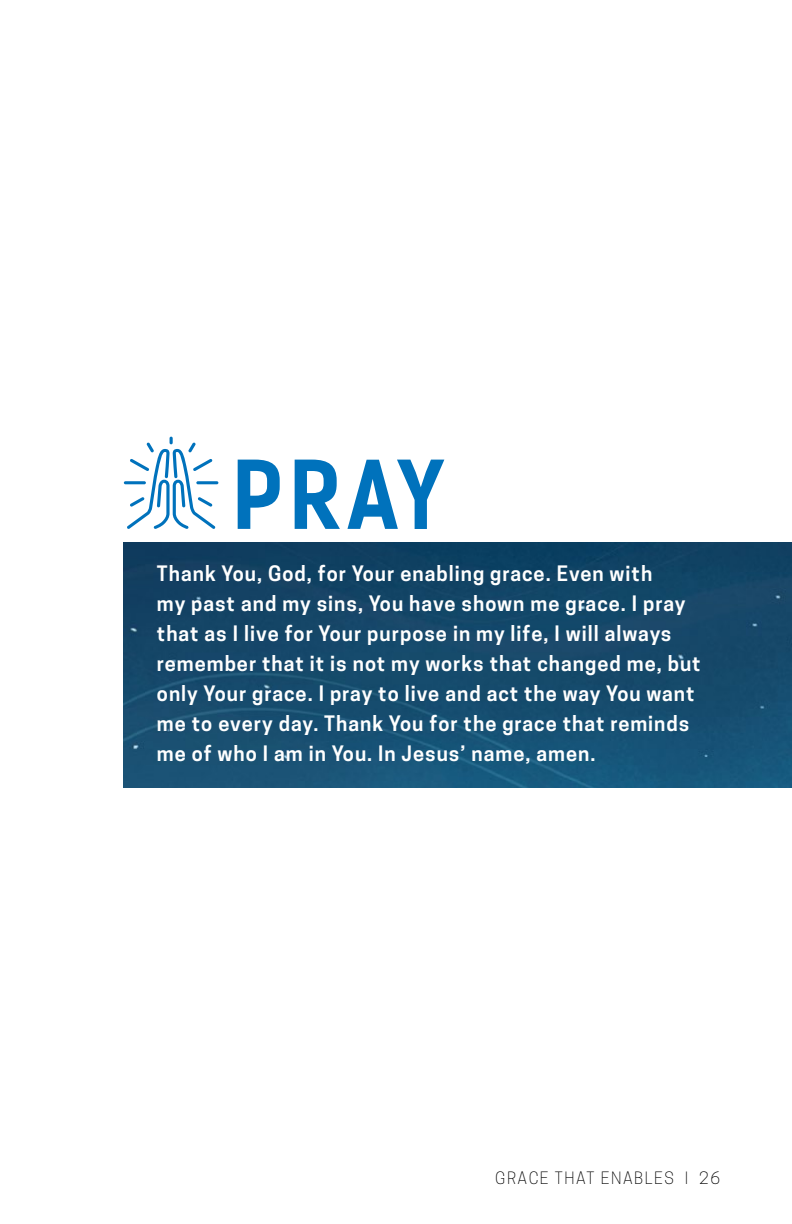
<style>
.page{position:relative;width:792px;height:1224px;background:#fff}
.page>*{position:absolute;margin:0;border:0;box-sizing:border-box;transform-origin:0 0}
.t1{font:700 90px "Kelson Sans";color:#0072bc}
.t2{font:600 20px/30px "Cooper Hewitt";letter-spacing:.05em;color:#fff}
.t3{font:300 16px "Cooper Hewitt";letter-spacing:.1em;color:#000}
</style>
<div class="page">
<img style="left:124px;top:543px;width:668px;height:244px">
<hr style="left:124px;top:481px;width:22px;height:3px;background:#0072bc;border-radius:2px">
<hr style="left:196px;top:481px;width:22px;height:3px;background:#0072bc;border-radius:2px">
<svg style="left:127px;top:437px;width:88px;height:92px"></svg>
<h1 class="t1" style="left:231px;top:440px;width:214px">PRAY</h1>
<p class="t2" style="left:157px;top:559px;width:545px">Thank You, God, for Your enabling grace. Even with<br>my past and my sins, You have shown me grace. I pray that as I live for Your purpose in my life, I will always remember that it is not my works that changed me, but only Your grace. I pray to live and act the way You want me to every day. Thank You for the grace that reminds me of who I am in You. In Jesus’ name, amen.</p>
<p class="t3" style="left:495px;top:1168px;width:23px">GRACE</p>
<p class="t3" style="left:555px;top:1168px;width:21px">THAT</p>
<p class="t3" style="left:601px;top:1168px;width:22px">ENABLES</p>
<p class="t3" style="left:685px;top:1168px;width:36px">| 26</p>
</div>
